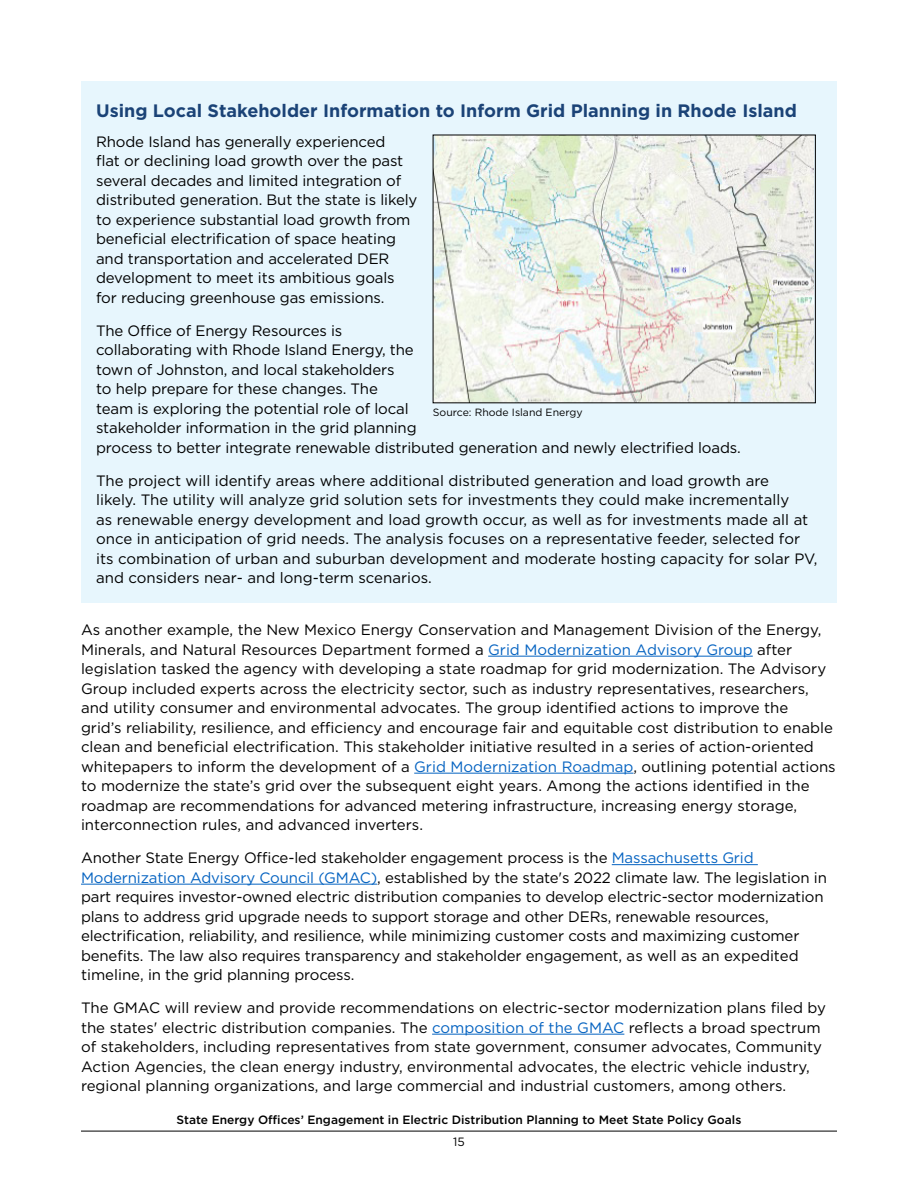
<style>
.page{position:relative;width:918px;height:1188px;background:#fff}
.page>*{position:absolute;margin:0;border:0;box-sizing:border-box;transform-origin:0 0}
.Body{font:700 18px "Gotham";color:#1b4377}
.Body-2{font:15px/19.5px "Gotham";letter-spacing:-.01em;color:#000}
.Body_Bullet{font:15px/19.5px "Gotham";color:#000}
.t1{font:500 12px "Gotham";color:#000}
.t2{font:12px "Gotham";color:#000}
.t3{font:10.5px "Gotham";color:#000}
.s1{color:#0563c1}
</style>
<div class="page">
<hr style="left:81px;top:1131px;width:756px;height:1px;background:#000">
<div style="left:81px;top:81px;width:756px;height:522px;background:#e7f6fd"></div>
<hr style="left:488px;top:656px;width:265px;height:1px;background:#0563c1">
<hr style="left:414px;top:773px;width:219px;height:1px;background:#0563c1">
<hr style="left:612px;top:864px;width:146px;height:1px;background:#0563c1">
<hr style="left:81px;top:884px;width:296px;height:1px;background:#0563c1">
<hr style="left:432px;top:1034px;width:192px;height:1px;background:#0563c1">
<img style="left:435px;top:137px;width:379px;height:264px">
<p class="Body" style="left:96px;top:99px;width:702px">Using Local Stakeholder Information to Inform Grid Planning in Rhode Island</p>
<p class="Body-2" style="left:96px;top:132px;width:323px">Rhode Island has generally experienced<br>flat or declining load growth over the past several decades and limited integration of distributed generation. But the state is likely to experience substantial load growth from beneficial electrification of space heating and transportation and accelerated DER development to meet its ambitious goals for reducing greenhouse gas emissions.</p>
<p class="Body-2" style="left:96px;top:321px;width:644px">The Office of Energy Resources is<br>collaborating with Rhode Island Energy, the<br>town of Johnston, and local stakeholders<br>to help prepare for these changes. The<br>team is exploring the potential role of local<br>stakeholder information in the grid planning<br>process to better integrate renewable distributed generation and newly electrified loads.</p>
<p class="Body-2" style="left:96px;top:471px;width:723px">The project will identify areas where additional distributed generation and load growth are<br>likely. The utility will analyze grid solution sets for investments they could make incrementally<br>as renewable energy development and load growth occur, as well as for investments made all at once in anticipation of grid needs. The analysis focuses on a representative feeder, selected for its combination of urban and suburban development and moderate hosting capacity for solar PV, and considers near- and long-term scenarios.</p>
<p class="t3" style="left:433px;top:405px;width:151px">Source: Rhode Island Energy</p>
<p class="Body_Bullet" style="left:81px;top:620px;width:756px">As another example, the New Mexico Energy Conservation and Management Division of the Energy, Minerals, and Natural Resources Department formed a <span class="s1">Grid Modernization Advisory Group</span> after legislation tasked the agency with developing a state roadmap for grid modernization. The Advisory Group included experts across the electricity sector, such as industry representatives, researchers, and utility consumer and environmental advocates. The group identified actions to improve the<br>grid’s reliability, resilience, and efficiency and encourage fair and equitable cost distribution to enable clean and beneficial electrification. This stakeholder initiative resulted in a series of action-oriented whitepapers to inform the development of a <span class="s1">Grid Modernization Roadmap</span>, outlining potential actions to modernize the state’s grid over the subsequent eight years. Among the actions identified in the roadmap are recommendations for advanced metering infrastructure, increasing energy storage, interconnection rules, and advanced inverters.</p>
<p class="Body-2" style="left:81px;top:848px;width:747px">Another State Energy Office-led stakeholder engagement process is the <span class="s1">Massachusetts Grid Modernization Advisory Council (GMAC)</span>, established by the state's 2022 climate law. The legislation in part requires investor-owned electric distribution companies to develop electric-sector modernization plans to address grid upgrade needs to support storage and other DERs, renewable resources, electrification, reliability, and resilience, while minimizing customer costs and maximizing customer benefits. The law also requires transparency and stakeholder engagement, as well as an expedited timeline, in the grid planning process.</p>
<p class="Body-2" style="left:81px;top:998px;width:746px">The GMAC will review and provide recommendations on electric-sector modernization plans filed by the states' electric distribution companies. The <span class="s1">composition of the GMAC</span> reflects a broad spectrum of stakeholders, including representatives from state government, consumer advocates, Community Action Agencies, the clean energy industry, environmental advocates, the electric vehicle industry, regional planning organizations, and large commercial and industrial customers, among others.</p>
<p class="t1" style="left:177px;top:1112px;width:566px">State Energy Offices’ Engagement in Electric Distribution Planning to Meet State Policy Goals</p>
<p class="t2" style="left:453px;top:1134px;width:13px">15</p>
</div>
